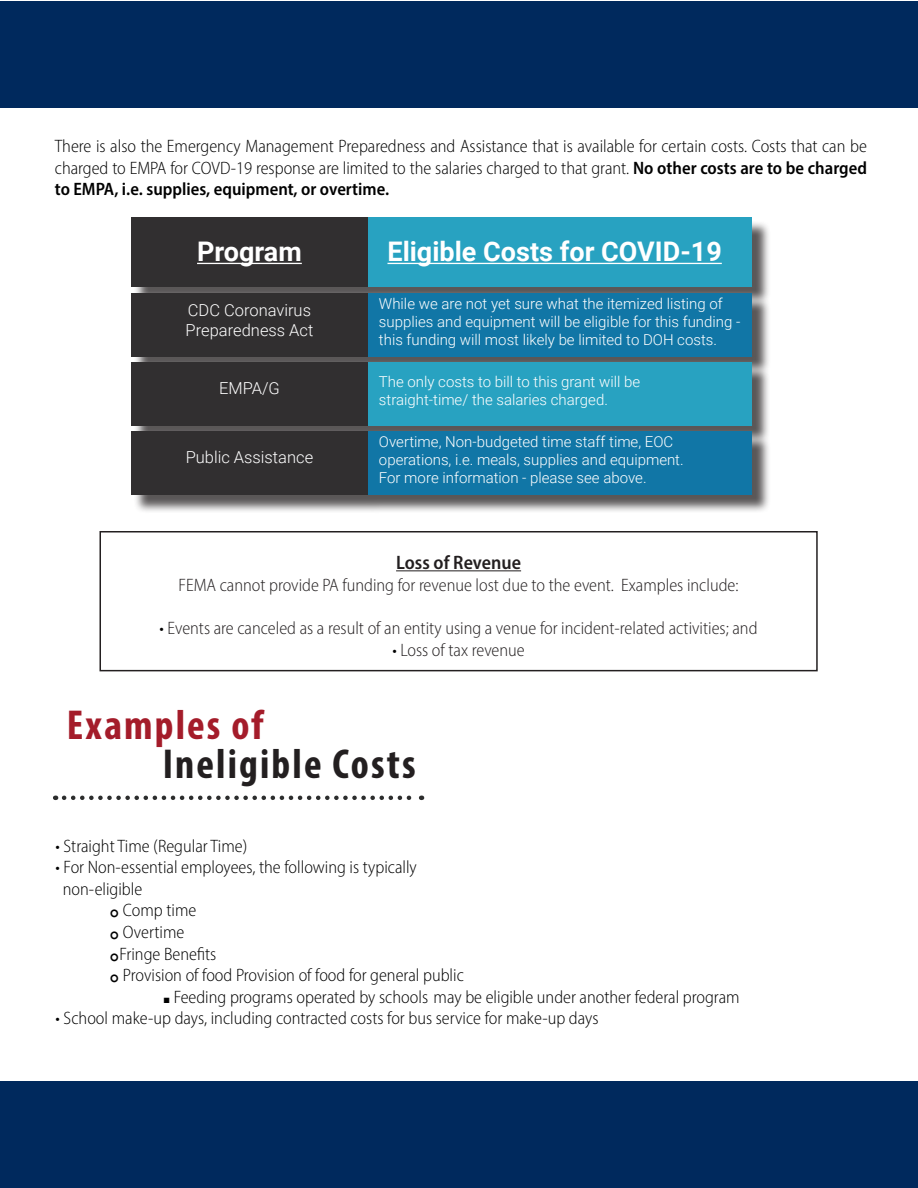
<style>
.page{position:relative;width:918px;height:1188px;background:#fff}
.page>*{position:absolute;margin:0;border:0;box-sizing:border-box;transform-origin:0 0}
.Title_3{font:42px "Myriad Variable Concept";letter-spacing:.125em;color:#231f20}
.Title_3-2{font:42px "Myriad Variable Concept";letter-spacing:.135em;color:#a41c2a}
.Text_Left_Justify{font:700 27px "Roboto";color:#fff}
.Text_Center{font:700 27px "Roboto";color:#fff}
.Slogan_2{font:19.5px "Myriad Variable Concept";letter-spacing:.155em;color:#231f20}
.Slogan_2-2{font:18px/21.6px "Myriad Variable Concept";letter-spacing:.11em;color:#000;text-align:justify}
.Slogan_2-3{font:18px "Myriad Variable Concept";letter-spacing:.11em;color:#231f20}
.Slogan_2-4{font:18px "Myriad Variable Concept";letter-spacing:.09em;color:#231f20}
.Slogan_2-5{font:18px "Myriad Variable Concept";letter-spacing:.09em;color:#000}
.Slogan_2-6{font:18px "Myriad Variable Concept";letter-spacing:.13em;color:#000}
.Slogan_2-7{font:18px "Myriad Variable Concept";letter-spacing:.085em;color:#000}
.Text_Center-2{font:300 16.5px "Roboto";color:#fff}
.Text_Center-3{font:300 15px/18px "Roboto";color:#fff}
.s1{color:#000}
</style>
<div class="page">
<div style="left:0;top:1px;width:918px;height:107px;background:#00295d"></div>
<div style="left:0;top:1081px;width:918px;height:107px;background:#00295d"></div>
<div style="left:133px;top:220px;width:638px;height:294px;background:#231f20;opacity:.75"></div>
<div style="left:131px;top:218px;width:621px;height:69px;background:#28a2c1"></div>
<div style="left:131px;top:293px;width:621px;height:64px;background:#1176a6"></div>
<div style="left:131px;top:362px;width:621px;height:64px;background:#28a2c1"></div>
<div style="left:131px;top:431px;width:621px;height:64px;background:#1176a6"></div>
<div style="left:131px;top:218px;width:237px;height:69px;background:#312f30"></div>
<div style="left:131px;top:293px;width:237px;height:64px;background:#312f30"></div>
<div style="left:131px;top:362px;width:237px;height:64px;background:#312f30"></div>
<div style="left:131px;top:431px;width:237px;height:64px;background:#312f30"></div>
<hr style="left:197px;top:263px;width:105px;height:1px;background:#fff">
<hr style="left:387px;top:263px;width:335px;height:1px;background:#fff">
<hr style="left:396px;top:570px;width:125px;height:1px;background:#231f20">
<div style="left:100px;top:531px;width:718px;height:140px;border:2px solid #231f20"></div>
<svg style="left:64px;top:796px;width:358px;height:4px"></svg>
<p class="Slogan_2-2" style="left:55px;top:135px;width:812px">There is also the Emergency Management Preparedness and Assistance that is available for certain costs. Costs that can be charged to EMPA for COVD-19 response are limited to the salaries charged to that grant. No other costs are to be charged to EMPA, i.e. supplies, equipment, or overtime.</p>
<p class="Text_Center" style="left:197px;top:233px;width:106px">Program</p>
<p class="Text_Left_Justify" style="left:387px;top:233px;width:336px">Eligible Costs for COVID-19</p>
<p class="Text_Center-2" style="left:188px;top:298px;width:125px">CDC Coronavirus</p>
<p class="Text_Center-2" style="left:186px;top:318px;width:129px">Preparedness Act</p>
<p class="Text_Center-3" style="left:379px;top:294px;width:363px">While we are not yet sure what the itemized listing of supplies and equipment will be eligible for this funding - this funding will most likely be limited to DOH costs.</p>
<p class="Text_Center-3" style="left:379px;top:372px;width:263px">The only costs to bill to this grant will be</p>
<p class="Text_Center-3" style="left:379px;top:390px;width:230px">straight-time/ the salaries charged.</p>
<p class="Text_Center-3" style="left:379px;top:432px;width:296px">Overtime, Non-budgeted time staff time, EOC</p>
<p class="Text_Center-3" style="left:379px;top:450px;width:306px">operations, i.e. meals, supplies and equipment.</p>
<p class="Text_Center-3" style="left:379px;top:468px;width:269px">For more information - please see above.</p>
<p class="Text_Center-2" style="left:219px;top:376px;width:62px">EMPA/G</p>
<p class="Text_Center-2" style="left:186px;top:445px;width:129px">Public Assistance</p>
<p class="Slogan_2" style="left:396px;top:551px;width:124px">Loss of Revenue</p>
<p class="Slogan_2-3" style="left:179px;top:574px;width:561px">FEMA cannot provide PA funding for revenue lost due to the event. Examples include:</p>
<p class="Slogan_2-4" style="left:160px;top:618px;width:597px"><span class="s1">•</span>Events are canceled as a result of an entity using a venue for incident-related activities; and</p>
<p class="Slogan_2-3" style="left:392px;top:639px;width:132px"><span class="s1">•</span>Loss of tax revenue</p>
<p class="Title_3-2" style="left:67px;top:700px;width:194px">Examples of</p>
<p class="Title_3" style="left:163px;top:739px;width:252px">Ineligible Costs</p>
<p class="Slogan_2-5" style="left:56px;top:835px;width:193px">• Straight Time (Regular Time)</p>
<p class="Slogan_2-5" style="left:56px;top:857px;width:361px">• For Non-essential employees, the following is typically</p>
<p class="Slogan_2-2" style="left:63px;top:878px;width:79px">non-eligible</p>
<p class="Slogan_2-6" style="left:123px;top:900px;width:73px">Comp time</p>
<p class="Slogan_2-7" style="left:123px;top:921px;width:61px">Overtime</p>
<p class="Slogan_2-2" style="left:119px;top:943px;width:97px">Fringe Benefits</p>
<p class="Slogan_2-2" style="left:123px;top:964px;width:340px">Provision of food Provision of food for general public</p>
<p class="Slogan_2-2" style="left:164px;top:986px;width:575px">■ Feeding programs operated by schools may be eligible under another federal program</p>
<p class="Slogan_2-2" style="left:56px;top:1007px;width:543px">• School make-up days, including contracted costs for bus service for make-up days</p>
</div>
